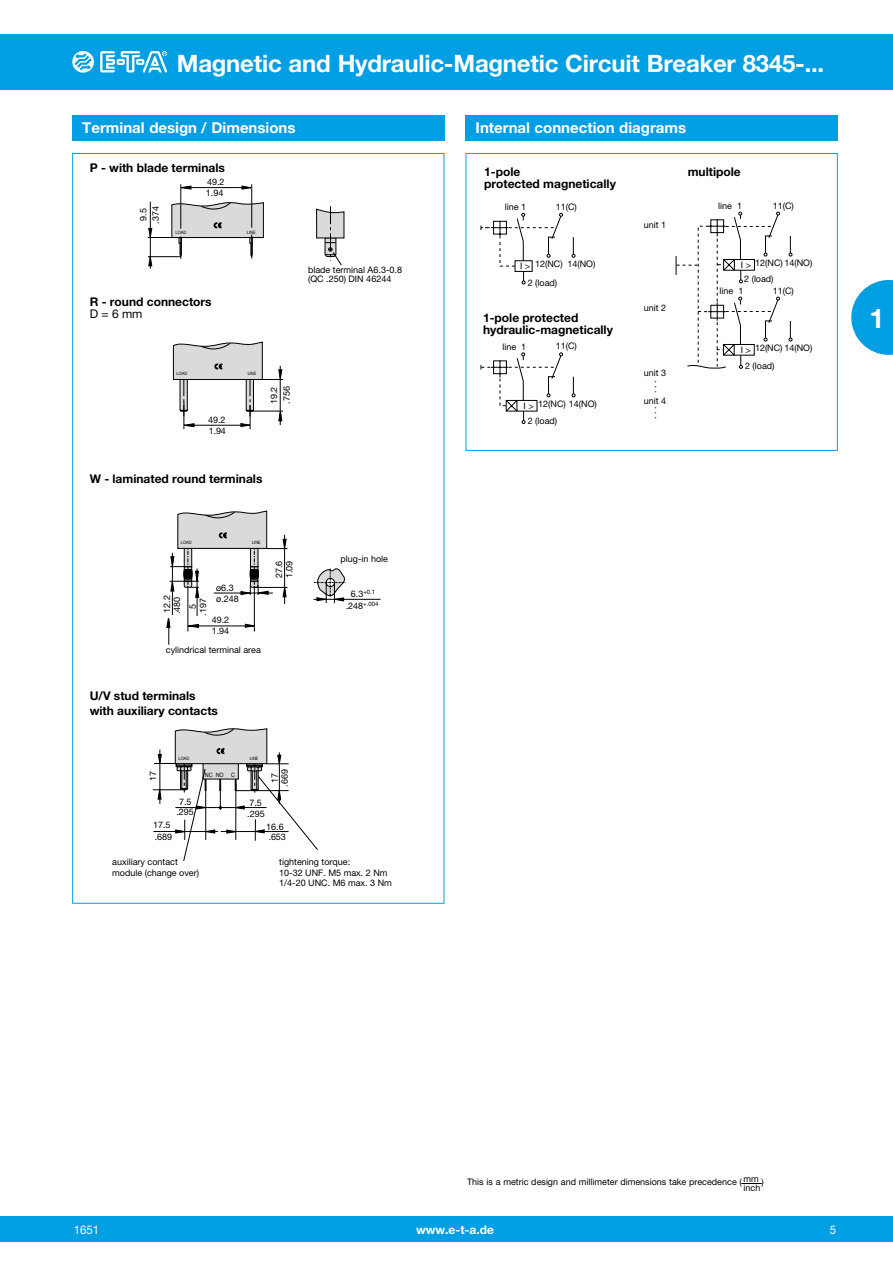
<style>
.page{position:relative;width:893px;height:1263px;background:#fff}
.page>*{position:absolute;margin:0;border:0;box-sizing:border-box;transform-origin:0 0}
.t1{font:700 27px "Helvetica Neue LT";color:#fff}
.t2{font:700 24px "Helvetica Neue LT";letter-spacing:-.01em;color:#fff}
.t3{font:700 15px "Helvetica Neue LT";color:#fff}
.t4{font:700 12px/12px "Helvetica Neue LT";color:#000}
.t5{font:700 12px "Helvetica Neue LT";color:#fff}
.t6{font:12px "Helvetica Neue LT";color:#fff;scale:.95 1}
.t7{font:12px "Helvetica Neue LT";color:#000}
.t8{font:9px/10.8px "Helvetica Neue LT";color:#000}
.t9{font:6px "Helvetica Neue LT";color:#000}
.t10{font:6px "Helvetica Neue LT";color:#000;scale:.9 1}
.t11{font:4.5px "Helvetica Neue LT";color:#000;scale:.9 1}
.s1{font-size:9px}
</style>
<div class="page">
<div style="left:0;top:1216px;width:893px;height:26px;background:#009ee3"></div>
<div style="left:0;top:34px;width:893px;height:55px;background:#009ee3"></div>
<svg style="left:72px;top:51px;width:22px;height:22px"></svg>
<svg style="left:100px;top:51px;width:67px;height:21px"></svg>
<svg style="left:851px;top:280px;width:42px;height:75px"></svg>
<svg style="left:481px;top:213px;width:94px;height:72px"></svg>
<svg style="left:481px;top:352px;width:94px;height:72px"></svg>
<svg style="left:676px;top:211px;width:116px;height:158px"></svg>
<div style="left:466px;top:153px;width:372px;height:298px;border:1px solid #009ee3"></div>
<div style="left:466px;top:115px;width:372px;height:25px;background:#009ee3"></div>
<div style="left:72px;top:115px;width:372px;height:26px;background:#009ee3"></div>
<hr style="left:181px;top:184px;width:1px;height:45px;background:#000">
<hr style="left:251px;top:184px;width:1px;height:44px;background:#000">
<hr style="left:181px;top:187px;width:69px;height:1px;background:#000">
<svg style="left:181px;top:186px;width:10px;height:3px"></svg>
<svg style="left:242px;top:186px;width:9px;height:3px"></svg>
<hr style="left:150px;top:202px;width:1px;height:67px;background:#000">
<svg style="left:148px;top:202px;width:116px;height:64px"></svg>
<svg style="left:316px;top:206px;width:29px;height:60px"></svg>
<svg style="left:173px;top:341px;width:110px;height:88px"></svg>
<svg style="left:153px;top:510px;width:228px;height:351px"></svg>
<svg style="left:741px;top:1183px;width:21px;height:1px"></svg>
<h2 class="t2" style="left:177px;top:49px;width:649px">Magnetic and Hydraulic-Magnetic Circuit Breaker 8345-...</h2>
<h3 class="t3" style="left:82px;top:119px;width:215px">Terminal design / Dimensions</h3>
<h3 class="t3" style="left:476px;top:119px;width:212px">Internal connection diagrams</h3>
<h3 class="t4" style="left:90px;top:161px;width:137px">P - with blade terminals</h3>
<p class="t8" style="left:207px;top:176px;width:19px">49.2</p>
<p class="t8" style="left:150px;top:224px;width:19px;rotate:-90deg">.374</p>
<p class="t8" style="left:138px;top:221px;width:14px;rotate:-90deg">9.5</p>
<p class="t8" style="left:206px;top:188px;width:19px">1.94</p>
<p class="t11" style="left:176px;top:229px;width:14px">LOAD</p>
<p class="t11" style="left:247px;top:229px;width:11px">LINE</p>
<h3 class="t4" style="left:484px;top:166px;width:133px">1-pole<br>protected magnetically</h3>
<p class="t8" style="left:505px;top:202px;width:23px">line 1</p>
<p class="t8" style="left:556px;top:201px;width:23px">11(C)</p>
<p class="t8" style="left:644px;top:219px;width:24px">unit 1</p>
<h3 class="t4" style="left:688px;top:166px;width:55px">multipole</h3>
<p class="t8" style="left:718px;top:200px;width:25px">line 1</p>
<p class="t8" style="left:773px;top:200px;width:23px">11(C)</p>
<h3 class="t4" style="left:90px;top:296px;width:124px">R - round connectors</h3>
<h3 class="t7" style="left:90px;top:307px;width:54px">D = 6 mm</h3>
<p class="t8" style="left:308px;top:265px;width:95px;line-height:9px">blade terminal A6.3-0.8 (QC .250) DIN 46244</p>
<p class="t11" style="left:176px;top:371px;width:14px">LOAD</p>
<p class="t11" style="left:248px;top:371px;width:11px">LINE</p>
<p class="t8" style="left:208px;top:414px;width:19px">49.2</p>
<p class="t8" style="left:209px;top:425px;width:18px">1.94</p>
<p class="t8" style="left:281px;top:404px;width:19px;rotate:-90deg">.756</p>
<p class="t8" style="left:268px;top:404px;width:19px;rotate:-90deg">19.2</p>
<h3 class="t4" style="left:90px;top:472px;width:174px">W - laminated round terminals</h3>
<p class="t11" style="left:181px;top:539px;width:14px">LOAD</p>
<p class="t11" style="left:252px;top:539px;width:11px">LINE</p>
<p class="t8" style="left:273px;top:578px;width:19px;rotate:-90deg">27.6</p>
<p class="t8" style="left:284px;top:578px;width:19px;rotate:-90deg">1.09</p>
<p class="t8" style="left:341px;top:553px;width:49px">plug-in hole</p>
<p class="t8" style="left:216px;top:583px;width:19px">ø6.3</p>
<p class="t8" style="left:212px;top:625px;width:19px">1.94</p>
<p class="t9" style="left:351px;top:588px;width:26px"><span class="s1">6.3</span>+0.1</p>
<p class="t8" style="left:216px;top:593px;width:24px">ø.248</p>
<p class="t8" style="left:162px;top:613px;width:19px;rotate:-90deg">12.2</p>
<p class="t8" style="left:187px;top:609px;width:7px;rotate:-90deg">5</p>
<p class="t8" style="left:172px;top:614px;width:19px;rotate:-90deg">.480</p>
<p class="t8" style="left:198px;top:616px;width:19px;rotate:-90deg">.197</p>
<p class="t9" style="left:346px;top:600px;width:34px"><span class="s1">.248</span>+.004</p>
<p class="t8" style="left:166px;top:644px;width:97px">cylindrical terminal area</p>
<p class="t8" style="left:212px;top:614px;width:19px">49.2</p>
<h3 class="t4" style="left:90px;top:688px;width:130px;line-height:14.4px">U/V stud terminals with auxiliary contacts</h3>
<p class="t8" style="left:148px;top:781px;width:12px;rotate:-90deg">17</p>
<p class="t11" style="left:178px;top:755px;width:14px">LOAD</p>
<p class="t11" style="left:250px;top:755px;width:11px">LINE</p>
<p class="t10" style="left:205px;top:771px;width:22px">NC NO</p>
<p class="t10" style="left:231px;top:771px;width:6px">C</p>
<p class="t10" style="left:206px;top:774px;width:34px">NC NO C</p>
<p class="t8" style="left:179px;top:797px;width:14px">7.5</p>
<p class="t8" style="left:249px;top:797px;width:14px">7.5</p>
<p class="t8" style="left:269px;top:787px;width:19px;line-height:10.2px;text-align:center;rotate:-90deg">17 .669</p>
<p class="t8" style="left:176px;top:807px;width:19px">.295</p>
<p class="t8" style="left:247px;top:808px;width:19px">.295</p>
<p class="t8" style="left:153px;top:819px;width:19px">17.5</p>
<p class="t8" style="left:266px;top:821px;width:19px">16.6</p>
<p class="t8" style="left:155px;top:831px;width:19px">.689</p>
<p class="t8" style="left:269px;top:831px;width:18px">.653</p>
<p class="t8" style="left:112px;top:856px;width:88px">auxiliary contact module (change over)</p>
<p class="t8" style="left:279px;top:856px;width:114px">tightening torque:<br>10-32 UNF. M5 max. 2 Nm<br>1/4-20 UNC. M6 max. 3 Nm</p>
<p class="t8" style="left:520px;top:258px;width:77px">I &gt; 12(NC) 14(NO)</p>
<p class="t8" style="left:528px;top:277px;width:31px">2 (load)</p>
<h3 class="t4" style="left:483px;top:312px;width:131px">1-pole protected hydraulic-magnetically</h3>
<p class="t8" style="left:502px;top:341px;width:25px">line 1</p>
<p class="t8" style="left:556px;top:341px;width:23px">11(C)</p>
<p class="t8" style="left:538px;top:398px;width:60px">12(NC) 14(NO)</p>
<p class="t8" style="left:523px;top:400px;width:12px">I &gt;</p>
<p class="t8" style="left:528px;top:415px;width:31px">2 (load)</p>
<p class="t8" style="left:644px;top:302px;width:24px">unit 2</p>
<p class="t8" style="left:644px;top:368px;width:24px">unit 3</p>
<p class="t8" style="left:647px;top:393px;width:14px;rotate:-90deg">. . .</p>
<p class="t8" style="left:644px;top:396px;width:24px">unit 4</p>
<p class="t8" style="left:647px;top:419px;width:14px;rotate:-90deg">. . .</p>
<p class="t8" style="left:755px;top:257px;width:59px">12(NC) 14(NO)</p>
<p class="t8" style="left:741px;top:259px;width:12px">I &gt;</p>
<p class="t8" style="left:744px;top:274px;width:31px">2 (load)</p>
<p class="t8" style="left:719px;top:286px;width:25px">line 1</p>
<p class="t8" style="left:773px;top:285px;width:23px">11(C)</p>
<p class="t8" style="left:755px;top:342px;width:59px">12(NC) 14(NO)</p>
<p class="t8" style="left:741px;top:344px;width:12px">I &gt;</p>
<p class="t8" style="left:745px;top:360px;width:31px">2 (load)</p>
<h1 class="t1" style="left:869px;top:302px;width:17px">1</h1>
<p class="t8" style="left:467px;top:1176px;width:298px">This is a metric design and millimeter dimensions take precedence ( mm )</p>
<p class="t8" style="left:743px;top:1182px;width:18px">inch</p>
<h3 class="t6" style="left:74px;top:1222px;width:28px">1651</h3>
<h3 class="t5" style="left:416px;top:1222px;width:79px">www.e-t-a.de</h3>
<h3 class="t6" style="left:830px;top:1222px;width:8px">5</h3>
</div>
